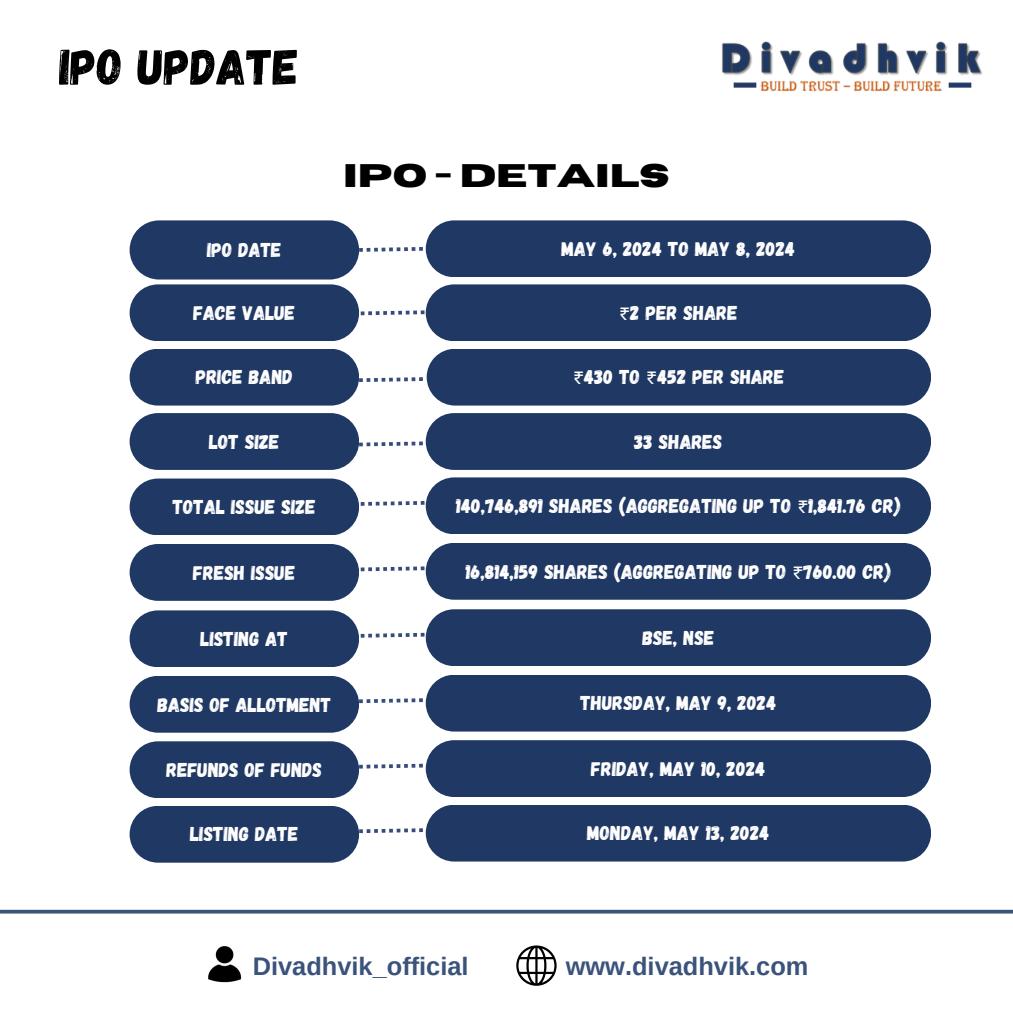
<style>
.page{position:relative;width:1013px;height:1013px;background:#fff}
.page>*{position:absolute;margin:0;border:0;box-sizing:border-box;transform-origin:0 0}
.t1{font:50px "Gagalin";color:#000}
.t2{font:700 32.5px "Horizon";color:#000}
.t3{font:700 25.38px "Arimo";color:#3b537b}
.t4{font:20px "Gagalin";color:#fff}
.s1{font-family:"Noto Sans Gurmukhi"}
</style>
<div class="page">
<img style="left:721px;top:41px;width:262px;height:51px">
<div style="left:130px;top:220px;width:229px;height:59px;background:#203864;border-radius:30px"></div>
<div style="left:130px;top:284px;width:229px;height:57px;background:#203864;border-radius:28px"></div>
<div style="left:130px;top:349px;width:229px;height:56px;background:#203864;border-radius:28px"></div>
<div style="left:130px;top:413px;width:229px;height:57px;background:#203864;border-radius:28px"></div>
<div style="left:130px;top:478px;width:229px;height:57px;background:#203864;border-radius:28px"></div>
<div style="left:130px;top:544px;width:229px;height:57px;background:#203864;border-radius:28px"></div>
<div style="left:130px;top:610px;width:229px;height:57px;background:#203864;border-radius:28px"></div>
<div style="left:130px;top:676px;width:229px;height:56px;background:#203864;border-radius:28px"></div>
<div style="left:426px;top:220px;width:505px;height:57px;background:#203864;border-radius:28px"></div>
<div style="left:426px;top:284px;width:505px;height:57px;background:#203864;border-radius:28px"></div>
<div style="left:426px;top:349px;width:505px;height:56px;background:#203864;border-radius:28px"></div>
<div style="left:426px;top:413px;width:505px;height:57px;background:#203864;border-radius:28px"></div>
<div style="left:426px;top:477px;width:505px;height:57px;background:#203864;border-radius:28px"></div>
<div style="left:426px;top:543px;width:505px;height:56px;background:#203864;border-radius:28px"></div>
<div style="left:426px;top:609px;width:505px;height:57px;background:#203864;border-radius:28px"></div>
<div style="left:426px;top:674px;width:505px;height:57px;background:#203864;border-radius:28px"></div>
<div style="left:130px;top:741px;width:229px;height:57px;background:#203864;border-radius:28px"></div>
<div style="left:426px;top:740px;width:505px;height:57px;background:#203864;border-radius:28px"></div>
<div style="left:130px;top:805px;width:229px;height:57px;background:#203864;border-radius:28px"></div>
<div style="left:426px;top:804px;width:505px;height:57px;background:#203864;border-radius:28px"></div>
<svg style="left:516px;top:945px;width:40px;height:40px"></svg>
<img style="left:208px;top:946px;width:34px;height:36px">
<svg style="left:359px;top:247px;width:64px;height:5px"></svg>
<svg style="left:361px;top:310px;width:63px;height:5px"></svg>
<svg style="left:359px;top:377px;width:64px;height:5px"></svg>
<svg style="left:359px;top:441px;width:64px;height:5px"></svg>
<svg style="left:361px;top:501px;width:63px;height:5px"></svg>
<svg style="left:361px;top:566px;width:63px;height:5px"></svg>
<svg style="left:361px;top:633px;width:63px;height:4px"></svg>
<svg style="left:359px;top:698px;width:64px;height:5px"></svg>
<svg style="left:359px;top:763px;width:64px;height:5px"></svg>
<svg style="left:359px;top:828px;width:64px;height:5px"></svg>
<svg style="left:0;top:909px;width:1012px;height:4px;fill:#3b537b"></svg>
<h2 class="t1" style="left:59px;top:34px;width:241px">IPO UPDATE</h2>
<p class="t2" style="left:343px;top:160px;width:328px">IPO - DETAILS</p>
<p class="t4" style="left:207px;top:237px;width:76px">IPO DATE</p>
<p class="t4" style="left:561px;top:236px;width:235px">MAY 6, 2024 TO MAY 8, 2024</p>
<p class="t4" style="left:193px;top:300px;width:103px">FACE VALUE</p>
<p class="t4" style="left:619px;top:300px;width:120px"><span class="s1">₹</span>2 PER SHARE</p>
<p class="t4" style="left:196px;top:364px;width:99px">PRICE BAND</p>
<p class="t4" style="left:573px;top:364px;width:213px"><span class="s1">₹</span>430 TO <span class="s1">₹</span>452 PER SHARE</p>
<p class="t4" style="left:209px;top:428px;width:72px">LOT SIZE</p>
<p class="t4" style="left:634px;top:428px;width:90px">33 SHARES</p>
<p class="t4" style="left:173px;top:494px;width:145px">TOTAL ISSUE SIZE</p>
<p class="t4" style="left:456px;top:493px;width:446px">140,746,891 SHARES (AGGREGATING UP TO <span class="s1">₹</span>1,841.76 CR)</p>
<p class="t4" style="left:193px;top:559px;width:104px">FRESH ISSUE</p>
<p class="t4" style="left:466px;top:558px;width:427px">16,814,159 SHARES (AGGREGATING UP TO <span class="s1">₹</span>760.00 CR)</p>
<p class="t4" style="left:201px;top:626px;width:89px">LISTING AT</p>
<h4 class="t4" style="left:642px;top:625px;width:73px">BSE, NSE</h4>
<p class="t4" style="left:157px;top:691px;width:175px">BASIS OF ALLOTMENT</p>
<p class="t4" style="left:580px;top:690px;width:198px">THURSDAY, MAY 9, 2024</p>
<p class="t4" style="left:166px;top:756px;width:157px">REFUNDS OF FUNDS</p>
<p class="t4" style="left:591px;top:755px;width:176px">FRIDAY, MAY 10, 2024</p>
<p class="t4" style="left:190px;top:821px;width:110px">LISTING DATE</p>
<p class="t4" style="left:587px;top:820px;width:184px">MONDAY, MAY 13, 2024</p>
<p class="t3" style="left:253px;top:951px;width:217px">Divadhvik_official</p>
<h3 class="t3" style="left:565px;top:951px;width:244px">www.divadhvik.com</h3>
</div>
